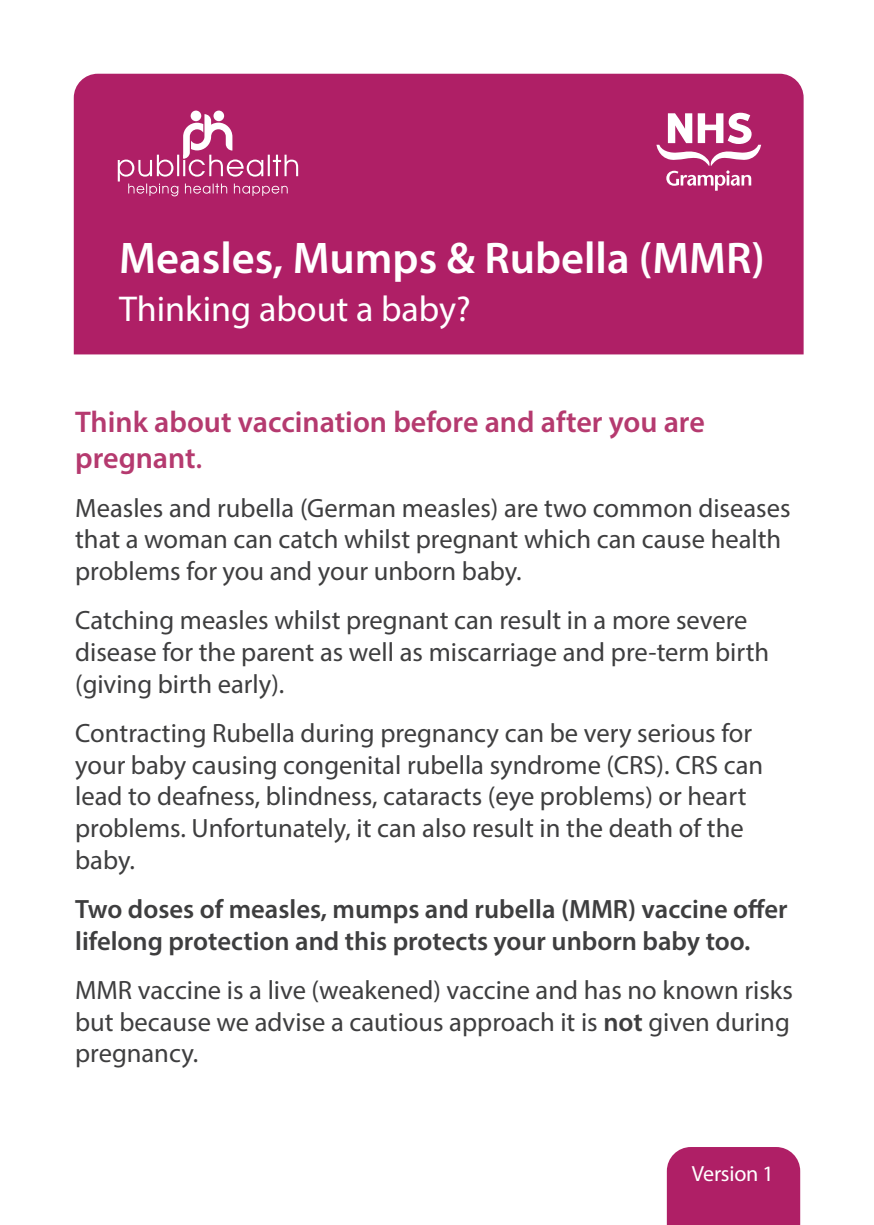
<style>
.page{position:relative;width:874px;height:1225px;background:#fff}
.page>*{position:absolute;margin:0;border:0;box-sizing:border-box;transform-origin:0 0}
.t1{font:600 44.4px "Myriad Pro";color:#fff}
.t2{font:36px "Myriad Pro";color:#fff}
.t3{font:600 30px/36px "Myriad Pro";color:#b53a6f}
.t4{font:26.6px/31.8px "Myriad Pro";color:#3e3e3f}
.t5{font:600 26.6px/31.8px "Myriad Pro";color:#3e3e3f}
.t6{font:22px "Myriad Pro";letter-spacing:-.01em;color:#fff}
.s1{font-size:26.6px}
.s2{font-weight:600}
</style>
<div class="page">
<div style="left:74px;top:74px;width:729px;height:280px;background:#af1f66"></div>
<div style="left:190px;top:111px;width:11px;height:10px;background:#fff;border-radius:50%"></div>
<div style="left:213px;top:111px;width:11px;height:10px;background:#fff;border-radius:50%"></div>
<svg style="left:118px;top:114px;width:180px;height:82px;background:#bb427e"></svg>
<svg style="left:656px;top:113px;width:104px;height:78px"></svg>
<div style="left:666px;top:1147px;width:133px;height:78px;background:#af1f66"></div>
<h1 class="t1" style="left:119px;top:230px;width:646px">Measles, Mumps &amp; Rubella (MMR)</h1>
<h2 class="t2" style="left:119px;top:287px;width:353px">Thinking about a baby?</h2>
<p class="t3" style="left:75px;top:403px;width:631px">Think about vaccination before and after you are pregnant<span class="s1">.</span></p>
<p class="t4" style="left:75px;top:491px;width:716px">Measles and rubella (German measles) are two common diseases that a woman can catch whilst pregnant which can cause health problems for you and your unborn baby.</p>
<p class="t4" style="left:75px;top:604px;width:695px">Catching measles whilst pregnant can result in a more severe disease for the parent as well as miscarriage and pre-term birth (giving birth early).</p>
<p class="t4" style="left:75px;top:716px;width:689px">Contracting Rubella during pregnancy can be very serious for your baby causing congenital rubella syndrome (CRS). CRS can lead to deafness, blindness, cataracts (eye problems) or heart problems. Unfortunately, it can also result in the death of the baby.</p>
<p class="t5" style="left:75px;top:892px;width:713px">Two doses of measles, mumps and rubella (MMR) vaccine offer lifelong protection and this protects your unborn baby too.</p>
<p class="t4" style="left:75px;top:973px;width:719px;text-align:justify">MMR vaccine is a live (weakened) vaccine and has no known risks but because we advise a cautious approach it is <span class="s2">not</span> given during pregnancy.</p>
<p class="t6" style="left:691px;top:1159px;width:83px">Version 1</p>
</div>
